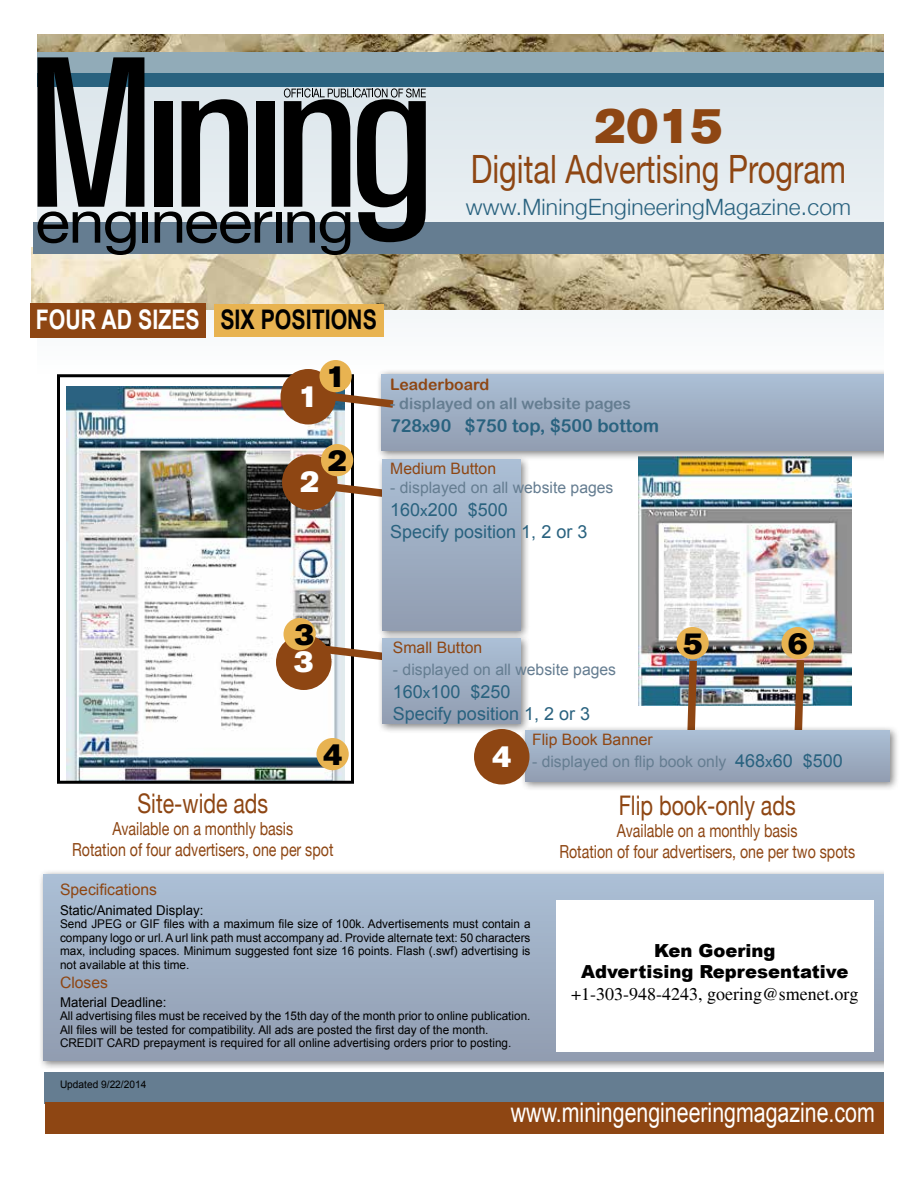
<style>
.page{position:relative;width:918px;height:1188px;background:#fff}
.page>*{position:absolute;margin:0;border:0;box-sizing:border-box;transform-origin:0 0}
.t1{font:49.5px "Akzidenz Grotesk BE Super";color:#8e4613}
.t2{font:39px "Helvetica Neue";color:#8e4613;scale:.79 1}
.t3{font:30px "Akzidenz Grotesk BE Super";color:#000}
.t4{font:30px "Akzidenz Grotesk BE Super";color:#fff}
.t5{font:27px "Arial";color:#fff;scale:.79 1}
.t6{font:27px "Helvetica Neue";color:#8e4613;scale:.79 1}
.t7{font:700 27px "Arial";color:#000;scale:.79 1}
.t8{font:700 27px "Arial";color:#fff;scale:.79 1}
.t9{font:300 22.5px "Helvetica Neue";letter-spacing:.01em;color:#29627f}
.t10{font:18px/21.6px "Helvetica Neue";color:#8e4613;text-align:center;scale:.79 1}
.t11{font:18px/22.5px "Arial";color:#29627f}
.t12{font:900 18px/21.6px "Arial";color:#000;text-align:center}
.t13{font:18px "Times";color:#000}
.t14{font:18px "Arial Rounded MT Bold";color:#29627f}
.t15{font:15.75px/22.5px "Arial";color:#657d91}
.t16{font:15.75px "Arial";color:#8e4613}
.t17{font:15.75px "Arial Rounded MT Bold";color:#657d91}
.t18{font:15.75px "Arial Rounded MT Bold";color:#8e4613}
.t19{font:13.5px "Arial";color:#000}
.t20{font:12px/13.5px "Arial";color:#000;text-align:justify}
.t21{font:10.35px "Arial";color:#000}
.s1{font-size:15px}
.s2{color:#8e4613}
.s3{font-family:"Akzidenz Grotesk BE Super";font-size:30px;color:#fff}
.s4{font-size:18px;color:#29627f}
.s5{font-size:15px;color:#29627f}
</style>
<div class="page">
<svg style="left:144px;top:87px;width:740px;height:287px"></svg>
<svg style="left:38px;top:34px;width:846px;height:1px"></svg>
<img style="left:38px;top:35px;width:846px;height:17px">
<div style="left:38px;top:52px;width:859px;height:22px;background:#91abb8"></div>
<div style="left:38px;top:74px;width:859px;height:13px;background:#29627f"></div>
<div style="left:38px;top:869px;width:863px;height:201px;background:#000;opacity:.5"></div>
<div style="left:44px;top:874px;width:847px;height:186px;background:linear-gradient(to bottom,#adc0d6,#919cb0)"></div>
<img style="left:66px;top:386px;width:279px;height:394px">
<div style="left:57px;top:374px;width:297px;height:410px;border:3px solid #000"></div>
<img style="left:639px;top:461px;width:212px;height:245px">
<svg style="left:329px;top:477px;width:48px;height:26px"></svg>
<svg style="left:322px;top:640px;width:55px;height:29px"></svg>
<div style="left:376px;top:369px;width:539px;height:92px;background:#000;opacity:.5"></div>
<div style="left:381px;top:374px;width:523px;height:77px;background:linear-gradient(to bottom,#acc0d6,#919cb0)"></div>
<div style="left:377px;top:454px;width:153px;height:186px;background:#000;opacity:.5"></div>
<div style="left:382px;top:460px;width:138px;height:170px;background:linear-gradient(to bottom,#abbfd5,#919db1)"></div>
<div style="left:377px;top:633px;width:154px;height:100px;background:#000;opacity:.5"></div>
<div style="left:382px;top:638px;width:138px;height:85px;background:linear-gradient(to bottom,#abc0d6,#919db1)"></div>
<svg style="left:683px;top:656px;width:18px;height:69px"></svg>
<img style="left:32px;top:248px;width:852px;height:62px">
<div style="left:30px;top:303px;width:176px;height:35px;background:#8e4613"></div>
<div style="left:33px;top:223px;width:864px;height:31px;background:#657d91"></div>
<div style="left:44px;top:1072px;width:856px;height:32px;background:#657d91"></div>
<svg style="left:331px;top:386px;width:70px;height:26px"></svg>
<div style="left:45px;top:1102px;width:859px;height:32px;background:#8e4613"></div>
<div style="left:884px;top:0;width:34px;height:1171px;background:#fff"></div>
<div style="left:280px;top:369px;width:56px;height:55px;background:#8e4613;border-radius:50%"></div>
<div style="left:214px;top:304px;width:170px;height:34px;background:#e8b351"></div>
<div style="left:282px;top:454px;width:56px;height:56px;background:#8e4613;border-radius:50%"></div>
<div style="left:276px;top:634px;width:56px;height:56px;background:#8e4613;border-radius:50%"></div>
<div style="left:320px;top:360px;width:32px;height:32px;background:#e8b351;border-radius:50%"></div>
<div style="left:321px;top:444px;width:32px;height:32px;background:#e8b351;border-radius:50%"></div>
<div style="left:284px;top:618px;width:32px;height:32px;background:#e8b351;border-radius:50%"></div>
<div style="left:316px;top:738px;width:33px;height:32px;background:#e8b351;border-radius:50%"></div>
<div style="left:676px;top:627px;width:33px;height:32px;background:#e8b351;border-radius:50%"></div>
<div style="left:782px;top:627px;width:32px;height:32px;background:#e8b351;border-radius:50%"></div>
<svg style="left:790px;top:655px;width:18px;height:70px"></svg>
<div style="left:519px;top:725px;width:381px;height:66px;background:#000;opacity:.5"></div>
<div style="left:525px;top:730px;width:365px;height:52px;background:linear-gradient(to bottom,#abc0d6,#929db1)"></div>
<div style="left:474px;top:729px;width:56px;height:55px;background:#8e4613;border-radius:50%"></div>
<div style="left:154px;top:101px;width:19px;height:106px;background:#000"></div>
<div style="left:257px;top:101px;width:18px;height:106px;background:#000"></div>
<svg style="left:37px;top:57px;width:107px;height:198px"></svg>
<div style="left:142px;top:212px;width:6px;height:31px;background:#000"></div>
<svg style="left:155px;top:99px;width:117px;height:144px"></svg>
<div style="left:276px;top:212px;width:6px;height:31px;background:#000"></div>
<svg style="left:284px;top:88px;width:142px;height:167px;background:#646a6e"></svg>
<div style="left:556px;top:901px;width:318px;height:151px;background:#fff"></div>
<h1 class="t1" style="left:595px;top:96px;width:129px">2015</h1>
<h2 class="t2" style="left:471px;top:146px;width:477px">Digital Advertising Program</h2>
<h3 class="t9" style="left:466px;top:193px;width:387px">www.MiningEngineeringMagazine.com</h3>
<h3 class="t8" style="left:36px;top:301px;width:209px">FOUR AD SIZES</h3>
<h3 class="t7" style="left:220px;top:301px;width:200px">SIX POSITIONS</h3>
<h3 class="t4" style="left:298px;top:379px;width:21px">1</h3>
<h3 class="t3" style="left:326px;top:359px;width:21px">1</h3>
<h3 class="t4" style="left:300px;top:464px;width:21px">2</h3>
<h3 class="t3" style="left:328px;top:443px;width:21px">2</h3>
<h3 class="t18" style="left:390px;top:375px;width:101px">Leaderboard</h3>
<h3 class="t17" style="left:390px;top:394px;width:242px">- displayed on all website pages</h3>
<h3 class="t14" style="left:390px;top:415px;width:270px">728<span class="s1">x</span>90 $750 top, $500 bottom</h3>
<h3 class="t16" style="left:390px;top:459px;width:107px">Medium Button</h3>
<h3 class="t15" style="left:390px;top:477px;width:225px">- displayed on all website pages</h3>
<h3 class="t11" style="left:390px;top:498px;width:199px">160<span class="s1">x</span>200 $500<br>Specify position 1, 2 or 3</h3>
<h3 class="t3" style="left:295px;top:617px;width:21px">3</h3>
<h3 class="t4" style="left:294px;top:644px;width:21px">3</h3>
<h3 class="t3" style="left:323px;top:737px;width:21px">4</h3>
<h3 class="t6" style="left:138px;top:787px;width:167px">Site-wide ads</h3>
<h3 class="t10" style="left:72px;top:817px;width:332px">Available on a monthly basis<br>Rotation of four advertisers, one per spot</h3>
<h3 class="t16" style="left:393px;top:637px;width:91px">Small Button</h3>
<h3 class="t15" style="left:393px;top:659px;width:225px">- displayed on all website pages</h3>
<h3 class="t11" style="left:393px;top:681px;width:199px">160<span class="s1">x</span>100 $250<br>Specify position 1, 2 or 3</h3>
<h3 class="t3" style="left:683px;top:626px;width:21px">5</h3>
<h3 class="t3" style="left:788px;top:626px;width:21px">6</h3>
<h3 class="t15" style="left:492px;top:728px;width:352px;text-indent:40px"><span class="s2">Flip Book Banner<br></span><span class="s3">4</span> - displayed on flip book only <span class="s4">468</span><span class="s5">x</span><span class="s4">60 $500</span></h3>
<h3 class="t6" style="left:619px;top:789px;width:226px">Flip book-only ads</h3>
<h3 class="t10" style="left:559px;top:819px;width:376px">Available on a monthly basis<br>Rotation of four advertisers, one per two spots</h3>
<h3 class="t16" style="left:60px;top:880px;width:99px">Specifications</h3>
<p class="t19" style="left:60px;top:901px;width:145px">Static/Animated Display:</p>
<p class="t20" style="left:60px;top:917px;width:472px">Send JPEG or GIF files with a maximum file size of 100k. Advertisements must contain a company logo or url. A url link path must accompany ad. Provide alternate text: 50 characters max, including spaces. Minimum suggested font size 16 points. Flash (.swf) advertising is not available at this time.</p>
<h3 class="t16" style="left:60px;top:972px;width:50px">Closes</h3>
<p class="t19" style="left:60px;top:993px;width:108px">Material Deadline:</p>
<p class="t20" style="left:60px;top:1009px;width:472px;text-align:left">All advertising files must be received by the 15th day of the month prior to online publication.<br>All files will be tested for compatibility. All ads are posted the first day of the month.<br>CREDIT CARD prepayment is required for all online advertising orders prior to posting.</p>
<p class="t21" style="left:60px;top:1077px;width:88px">Updated 9/22/2014</p>
<h3 class="t12" style="left:581px;top:939px;width:269px">Ken Goering<br>Advertising Representative</h3>
<h3 class="t13" style="left:571px;top:984px;width:289px">+1-303-948-4243, goering@smenet.org</h3>
<h3 class="t5" style="left:511px;top:1095px;width:500px">www.miningengineeringmagazine.com m</h3>
</div>
